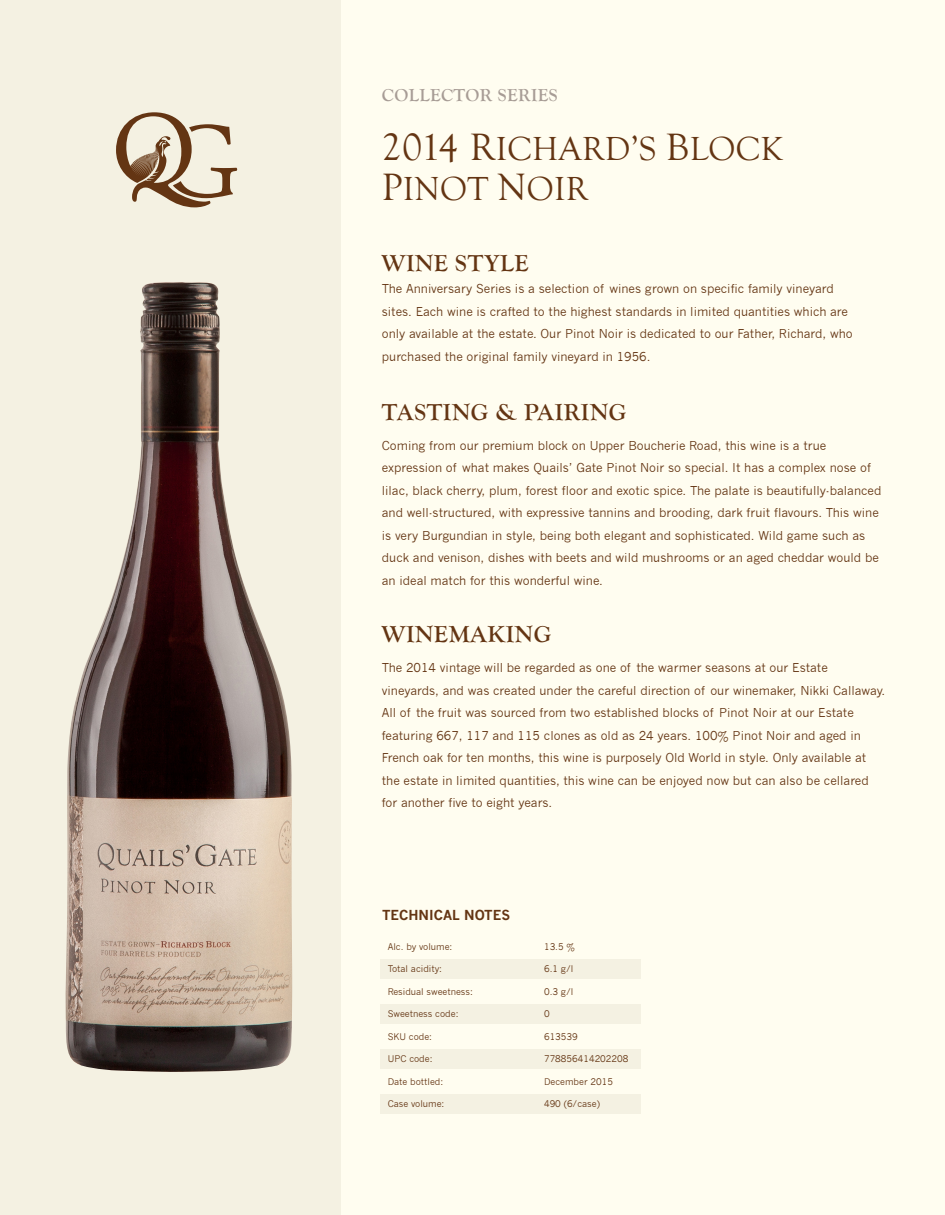
<style>
.page{position:relative;width:945px;height:1215px;background:#fffdf0}
.page>*{position:absolute;margin:0;border:0;box-sizing:border-box;transform-origin:0 0}
.t1{font:34.35px/40.5px "Goudy Old Style T";letter-spacing:.01em;color:#643513}
.t2{font:700 24px "Goudy Old Style T";letter-spacing:.025em;color:#643513}
.t3{font:700 18px "Goudy Old Style T";letter-spacing:.025em;color:#a79c95}
.t4{font:700 13.5px "News Gothic";color:#643513}
.t5{font:12px/22.5px "News Gothic";color:#643513}
.t6{font:9px "News Gothic";color:#643513}
.s1{font-size:39.15px}
</style>
<div class="page">
<div style="left:0;top:0;width:341px;height:1215px;background:#f4f1e2"></div>
<svg style="left:116px;top:112px;width:121px;height:95px"></svg>
<div style="left:380px;top:959px;width:261px;height:19px;background:#f4f1e2"></div>
<div style="left:380px;top:1004px;width:261px;height:19px;background:#f4f1e2"></div>
<div style="left:380px;top:1049px;width:261px;height:19px;background:#f4f1e2"></div>
<div style="left:380px;top:1094px;width:261px;height:19px;background:#f4f1e2"></div>
<img style="left:66px;top:282px;width:227px;height:790px">
<h3 class="t3" style="left:382px;top:85px;width:177px">COLLECTOR SERIES</h3>
<p class="t1" style="left:382px;top:129px;width:403px"><span class="s1">2014 R</span>ICHARD’S <span class="s1">B</span>LOCK<br><span class="s1">P</span>INOT <span class="s1">N</span>OIR</p>
<p class="t2" style="left:382px;top:250px;width:148px">WINE STYLE</p>
<p class="t5" style="left:382px;top:278px;width:472px">The Anniversary Series is a selection of wines grown on specific family vineyard sites. Each wine is crafted to the highest standards in limited quantities which are only available at the estate. Our Pinot Noir is dedicated to our Father, Richard, who purchased the original family vineyard in 1956.</p>
<p class="t2" style="left:382px;top:399px;width:246px">TASTING &amp; PAIRING</p>
<p class="t5" style="left:382px;top:434px;width:501px">Coming from our premium block on Upper Boucherie Road, this wine is a true expression of what makes Quails’ Gate Pinot Noir so special. It has a complex nose of lilac, black cherry, plum, forest floor and exotic spice. The palate is beautifully-balanced and well-structured, with expressive tannins and brooding, dark fruit flavours. This wine is very Burgundian in style, being both elegant and sophisticated. Wild game such as duck and venison, dishes with beets and wild mushrooms or an aged cheddar would be an ideal match for this wonderful wine.</p>
<p class="t2" style="left:382px;top:621px;width:171px">WINEMAKING</p>
<p class="t5" style="left:382px;top:657px;width:505px">The 2014 vintage will be regarded as one of the warmer seasons at our Estate vineyards, and was created under the careful direction of our winemaker, Nikki Callaway.<br>All of the fruit was sourced from two established blocks of Pinot Noir at our Estate featuring 667, 117 and 115 clones as old as 24 years. 100% Pinot Noir and aged in French oak for ten months, this wine is purposely Old World in style. Only available at the estate in limited quantities, this wine can be enjoyed now but can also be cellared for another five to eight years.</p>
<p class="t4" style="left:382px;top:906px;width:130px">TECHNICAL NOTES</p>
<p class="t6" style="left:388px;top:941px;width:66px">Alc. by volume:</p>
<p class="t6" style="left:544px;top:941px;width:32px">13.5 %</p>
<p class="t6" style="left:388px;top:964px;width:56px">Total acidity:</p>
<p class="t6" style="left:544px;top:964px;width:31px">6.1 g/l</p>
<p class="t6" style="left:388px;top:986px;width:87px">Residual sweetness:</p>
<p class="t6" style="left:544px;top:986px;width:31px">0.3 g/l</p>
<p class="t6" style="left:388px;top:1009px;width:72px">Sweetness code:</p>
<p class="t6" style="left:544px;top:1009px;width:7px">0</p>
<p class="t6" style="left:388px;top:1031px;width:46px">SKU code:</p>
<p class="t6" style="left:544px;top:1031px;width:35px">613539</p>
<p class="t6" style="left:388px;top:1054px;width:46px">UPC code:</p>
<p class="t6" style="left:544px;top:1054px;width:86px">778856414202208</p>
<p class="t6" style="left:388px;top:1076px;width:57px">Date bottled:</p>
<p class="t6" style="left:544px;top:1076px;width:70px">December 2015</p>
<p class="t6" style="left:388px;top:1099px;width:58px">Case volume:</p>
<p class="t6" style="left:544px;top:1099px;width:57px">490 (6/case)</p>
</div>
